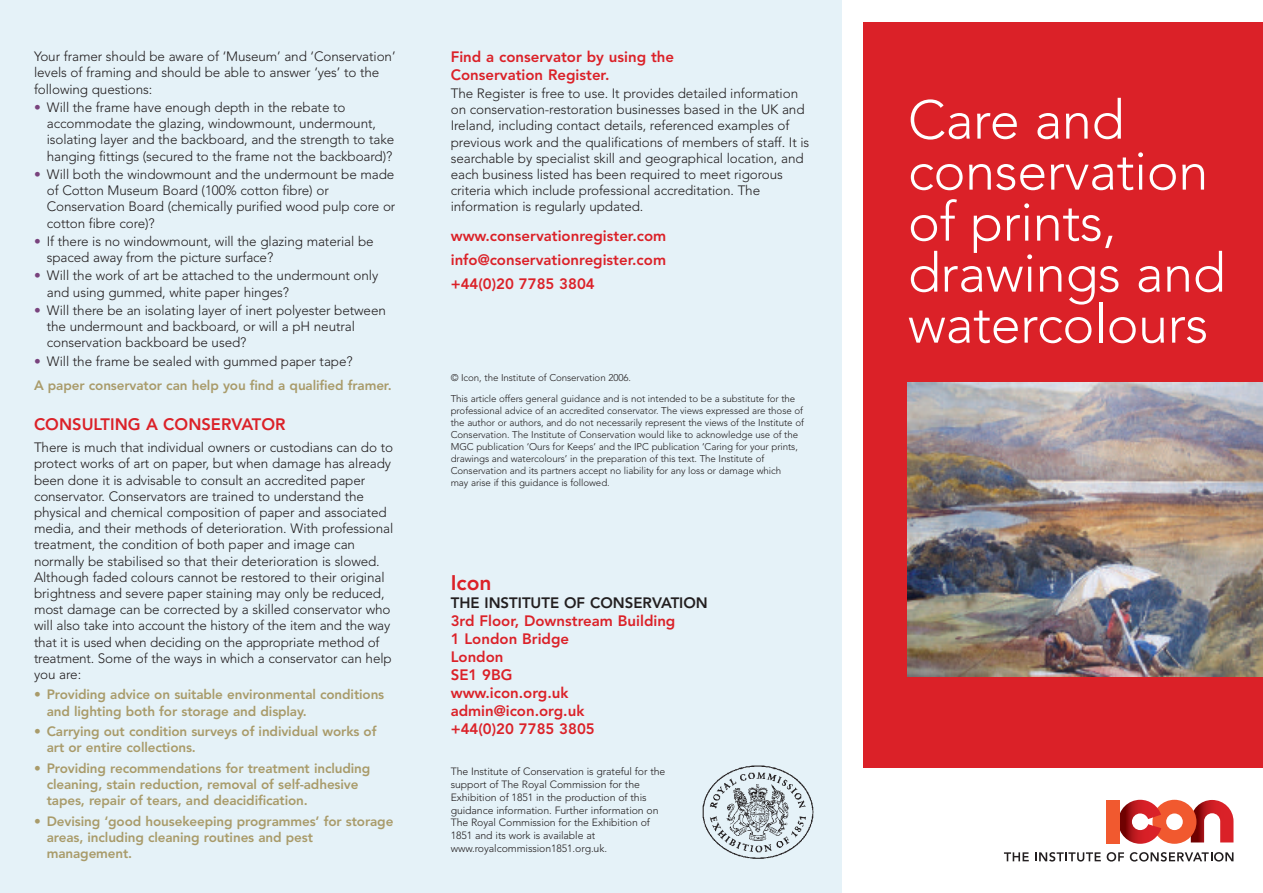
<style>
.page{position:relative;width:1263px;height:893px;background:#fff}
.page>*{position:absolute;margin:0;border:0;box-sizing:border-box;transform-origin:0 0}
.t1{font:300 54px/51px "Avenir";letter-spacing:-.01em;color:#fff}
.t2{font:800 21px "Avenir";color:#db2128}
.t3{font:800 16.5px "Avenir";color:#db2128}
.t4{font:800 15px/18px "Avenir";color:#db2128}
.t5{font:800 15px "Avenir";color:#231f20}
.t6{font:300 13.5px/16.2px "Avenir";letter-spacing:-.01em;color:#231f20}
.t7{font:800 13.5px/16.2px "Avenir";letter-spacing:-.01em;color:#a99b6a}
.t8{font:300 10.5px/12.8px "Avenir";letter-spacing:-.01em;color:#231f20}
.t9{font:300 9.75px/12px "Avenir";letter-spacing:-.01em;color:#231f20}
.s1{color:#79437d}
.s2{font-weight:300;color:#79437d}
.s3{font-weight:300;color:#231f20}
</style>
<div class="page">
<div style="left:863px;top:22px;width:400px;height:745px;background:#db2128"></div>
<div style="left:0;top:0;width:842px;height:893px;background:#e5f2f8"></div>
<svg style="left:1118px;top:800px;width:115px;height:44px"></svg>
<div style="left:1106px;top:800px;width:14px;height:43px;background:#f1592f"></div>
<svg style="left:1004px;top:852px;width:25px;height:9px"></svg>
<svg style="left:1035px;top:852px;width:66px;height:9px"></svg>
<svg style="left:1107px;top:852px;width:17px;height:9px"></svg>
<svg style="left:1130px;top:852px;width:103px;height:9px"></svg>
<img style="left:702px;top:765px;width:112px;height:94px">
<img style="left:908px;top:383px;width:355px;height:293px">
<p class="t6" style="left:34px;top:50px;width:363px">Your framer should be aware of ‘Museum’ and ‘Conservation’ levels of framing and should be able to answer ‘yes’ to the following questions:</p>
<p class="t6" style="left:47px;top:100px;width:349px;text-indent:-13px"><span class="s1">•</span> Will the frame have enough depth in the rebate to accommodate the glazing, windowmount, undermount, isolating layer and the backboard, and the strength to take hanging fittings (secured to the frame not the backboard)?</p>
<p class="t6" style="left:47px;top:167px;width:350px;text-indent:-13px"><span class="s1">•</span> Will both the windowmount and the undermount be made of Cotton Museum Board (100% cotton fibre) or Conservation Board (chemically purified wood pulp core or cotton fibre core)?</p>
<p class="t6" style="left:47px;top:234px;width:328px;text-indent:-13px"><span class="s1">•</span> If there is no windowmount, will the glazing material be spaced away from the picture surface?</p>
<p class="t6" style="left:47px;top:269px;width:333px;text-indent:-13px"><span class="s1">•</span> Will the work of art be attached to the undermount only and using gummed, white paper hinges?</p>
<p class="t6" style="left:47px;top:303px;width:341px;text-indent:-13px"><span class="s1">•</span> Will there be an isolating layer of inert polyester between the undermount and backboard, or will a pH neutral conservation backboard be used?</p>
<p class="t7" style="left:34px;top:350px;width:359px;line-height:24.8px"><span class="s2">•</span> <span class="s3">Will the frame be sealed with gummed paper tape?<br></span>A paper conservator can help you find a qualified framer.</p>
<p class="t3" style="left:34px;top:417px;width:253px">CONSULTING A CONSERVATOR</p>
<p class="t6" style="left:34px;top:440px;width:361px">There is much that individual owners or custodians can do to protect works of art on paper, but when damage has already been done it is advisable to consult an accredited paper conservator. Conservators are trained to understand the physical and chemical composition of paper and associated media, and their methods of deterioration. With professional treatment, the condition of both paper and image can normally be stabilised so that their deterioration is slowed.<br>Although faded colours cannot be restored to their original brightness and severe paper staining may only be reduced, most damage can be corrected by a skilled conservator who will also take into account the history of the item and the way that it is used when deciding on the appropriate method of treatment. Some of the ways in which a conservator can help you are:</p>
<p class="t7" style="left:47px;top:688px;width:339px;text-indent:-13px">• Providing advice on suitable environmental conditions and lighting both for storage and display.</p>
<p class="t7" style="left:47px;top:724px;width:331px;text-indent:-13px">• Carrying out condition surveys of individual works of art or entire collections.</p>
<p class="t7" style="left:47px;top:761px;width:325px;text-indent:-13px">• Providing recommendations for treatment including cleaning, stain reduction, removal of self-adhesive tapes, repair of tears, and deacidification.</p>
<p class="t7" style="left:47px;top:814px;width:348px;text-indent:-13px">• Devising ‘good housekeeping programmes’ for storage areas, including cleaning routines and pest management.</p>
<p class="t4" style="left:451px;top:50px;width:225px;line-height:17.2px">Find a conservator by using the<br>Conservation Register.</p>
<p class="t6" style="left:451px;top:86px;width:360px">The Register is free to use. It provides detailed information on conservation-restoration businesses based in the UK and Ireland, including contact details, referenced examples of previous work and the qualifications of members of staff. It is searchable by specialist skill and geographical location, and each business listed has been required to meet rigorous criteria which include professional accreditation. The information is regularly updated.</p>
<p class="t4" style="left:451px;top:226px;width:217px;line-height:23.7px;text-align:justify">www.conservationregister.com info@conservationregister.com +44(0)20 7785 3804</p>
<p class="t9" style="left:451px;top:368px;width:346px;line-height:20.5px">© Icon, the Institute of Conservation 2006.<br>This article offers general guidance and is not intended to be a substitute for the</p>
<p class="t9" style="left:451px;top:405px;width:355px">professional advice of an accredited conservator. The views expressed are those of the author or authors, and do not necessarily represent the views of the Institute of Conservation. The Institute of Conservation would like to acknowledge use of the MGC publication ‘Ours for Keeps’ and the IPC publication ‘Caring for your prints, drawings and watercolours’ in the preparation of this text. The Institute of Conservation and its partners accept no liability for any loss or damage which<br>may arise if this guidance is followed.</p>
<h2 class="t2" style="left:451px;top:575px;width:42px">Icon</h2>
<p class="t5" style="left:451px;top:597px;width:259px">THE INSTITUTE OF CONSERVATION</p>
<p class="t4" style="left:451px;top:613px;width:226px">3rd Floor, Downstream Building<br>1 London Bridge<br>London<br>SE1 9BG<br>www.icon.org.uk admin@icon.org.uk<br>+44(0)20 7785 3805</p>
<p class="t8" style="left:451px;top:766px;width:216px">The Institute of Conservation is grateful for the support of The Royal Commission for the Exhibition of 1851 in the production of this guidance information. Further information on The Royal Commission for the Exhibition of 1851 and its work is available at www.royalcommission1851.org.uk.</p>
<h1 class="t1" style="left:908px;top:99px;width:319px">Care and conservation of prints, drawings and watercolours</h1>
</div>
